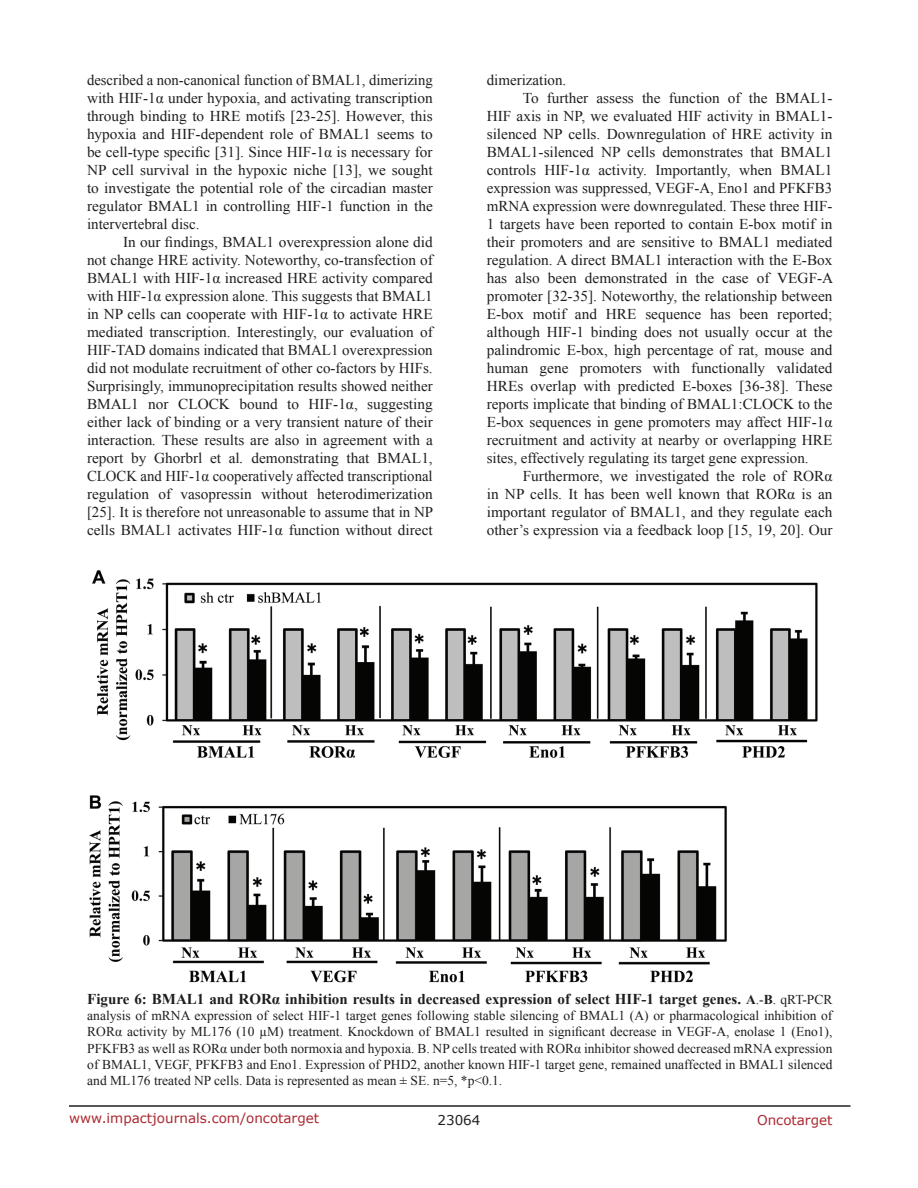
<style>
.page{position:relative;width:918px;height:1188px;background:#fff}
.page>*{position:absolute;margin:0;border:0;box-sizing:border-box;transform-origin:0 0}
.t1{font:15px/18px "Times New Roman";color:#201d20;text-align:justify}
.t2{font:700 15px "Times New Roman";color:#201d20}
.t3{font:13.5px/16.2px "Times New Roman";color:#201d20;text-align:justify}
.t4{font:13.5px "Verdana";color:#ac2830}
.t5{font:13.5px "Verdana";color:#201d20}
.s1{font-style:italic}
.s2{font-size:13.5px}
.s3{font-weight:400;font-size:13.5px}
</style>
<div class="page">
<hr style="left:69px;top:1105px;width:781px;height:2px;background:#231f20">
<img style="left:89px;top:570px;width:729px;height:413px">
<p class="t1" style="left:87px;top:71px;width:347px">described a non-canonical function of BMAL1, dimerizing with HIF-1α under hypoxia, and activating transcription through binding to HRE motifs [23-25]. However, this hypoxia and HIF-dependent role of BMAL1 seems to be cell-type specific [31]. Since HIF-1α is necessary for NP cell survival in the hypoxic niche [13], we sought to investigate the potential role of the circadian master regulator BMAL1 in controlling HIF-1 function in the intervertebral disc.</p>
<p class="t1" style="left:87px;top:233px;width:348px;text-indent:36px">In our findings, BMAL1 overexpression alone did not change HRE activity. Noteworthy, co-transfection of BMAL1 with HIF-1α increased HRE activity compared with HIF-1α expression alone. This suggests that BMAL1 in NP cells can cooperate with HIF-1α to activate HRE mediated transcription. Interestingly, our evaluation of HIF-TAD domains indicated that BMAL1 overexpression did not modulate recruitment of other co-factors by HIFs.<br>Surprisingly, immunoprecipitation results showed neither BMAL1 nor CLOCK bound to HIF-1α, suggesting either lack of binding or a very transient nature of their interaction<span class="s1">.</span> These results are also in agreement with a report by Ghorbrl et al<span class="s1">.</span> demonstrating that BMAL1, CLOCK and HIF-1α cooperatively affected transcriptional regulation of vasopressin without heterodimerization [25]. It is therefore not unreasonable to assume that in NP cells BMAL1 activates HIF-1α function without direct</p>
<p class="t1" style="left:487px;top:71px;width:81px">dimerization.</p>
<p class="t1" style="left:523px;top:89px;width:311px">To further assess the function of the BMAL1-</p>
<p class="t1" style="left:487px;top:107px;width:347px">HIF axis in NP, we evaluated HIF activity in BMAL1-</p>
<p class="t1" style="left:487px;top:125px;width:347px">silenced NP cells. Downregulation of HRE activity in</p>
<p class="t1" style="left:487px;top:143px;width:347px">BMAL1-silenced NP cells demonstrates that BMAL1</p>
<p class="t1" style="left:487px;top:161px;width:347px">controls HIF-1α activity. Importantly, when BMAL1</p>
<p class="t1" style="left:487px;top:179px;width:347px">expression was suppressed, VEGF-A, Eno1 and PFKFB3</p>
<p class="t1" style="left:487px;top:197px;width:347px">mRNA expression were downregulated. These three HIF-</p>
<p class="t1" style="left:487px;top:215px;width:347px">1 targets have been reported to contain E-box motif in</p>
<p class="t1" style="left:487px;top:233px;width:347px">their promoters and are sensitive to BMAL1 mediated</p>
<p class="t1" style="left:487px;top:251px;width:347px">regulation. A direct BMAL1 interaction with the E-Box</p>
<p class="t1" style="left:487px;top:269px;width:348px">has also been demonstrated in the case of VEGF-A</p>
<p class="t1" style="left:487px;top:287px;width:347px">promoter [32-35]. Noteworthy, the relationship between</p>
<p class="t1" style="left:487px;top:305px;width:347px">E-box motif and HRE sequence has been reported;</p>
<p class="t1" style="left:487px;top:323px;width:347px">although HIF-1 binding does not usually occur at the</p>
<p class="t1" style="left:487px;top:341px;width:347px">palindromic E-box, high percentage of rat, mouse and</p>
<p class="t1" style="left:487px;top:359px;width:347px">human gene promoters with functionally validated</p>
<p class="t1" style="left:487px;top:377px;width:347px">HREs overlap with predicted E-boxes [36-38]. These</p>
<p class="t1" style="left:487px;top:395px;width:347px">reports implicate that binding of BMAL1:CLOCK to the</p>
<p class="t1" style="left:487px;top:413px;width:347px">E-box sequences in gene promoters may affect HIF-1α</p>
<p class="t1" style="left:487px;top:431px;width:347px">recruitment and activity at nearby or overlapping HRE</p>
<p class="t1" style="left:487px;top:449px;width:323px">sites, effectively regulating its target gene expression.</p>
<p class="t1" style="left:523px;top:467px;width:311px">Furthermore, we investigated the role of RORα</p>
<p class="t1" style="left:487px;top:485px;width:347px">in NP cells. It has been well known that RORα is an</p>
<p class="t1" style="left:487px;top:503px;width:347px">important regulator of BMAL1, and they regulate each</p>
<p class="t1" style="left:487px;top:521px;width:347px">other’s expression via a feedback loop [15, 19, 20]. Our</p>
<p class="t2" style="left:87px;top:989px;width:747px">Figure 6: BMAL1 and RORα inhibition results in decreased expression of select HIF-1 target genes. <span class="s2">A</span><span class="s3">.-</span><span class="s2">B</span><span class="s3">. qRT-PCR</span></p>
<p class="t3" style="left:87px;top:1007px;width:747px">analysis of mRNA expression of select HIF-1 target genes following stable silencing of BMAL1 (A) or pharmacological inhibition of RORα activity by ML176 (10 µM) treatment. Knockdown of BMAL1 resulted in significant decrease in VEGF-A, enolase 1 (Eno1), PFKFB3 as well as RORα under both normoxia and hypoxia. B. NP cells treated with RORα inhibitor showed decreased mRNA expression of BMAL1, VEGF, PFKFB3 and Eno1. Expression of PHD2, another known HIF-1 target gene, remained unaffected in BMAL1 silenced and ML176 treated NP cells. Data is represented as mean ± SE. n=5, *p&lt;0.1.</p>
<p class="t4" style="left:69px;top:1109px;width:252px">www.impactjournals.com/oncotarget</p>
<p class="t5" style="left:438px;top:1111px;width:44px">23064</p>
<p class="t4" style="left:757px;top:1111px;width:77px">Oncotarget</p>
</div>
